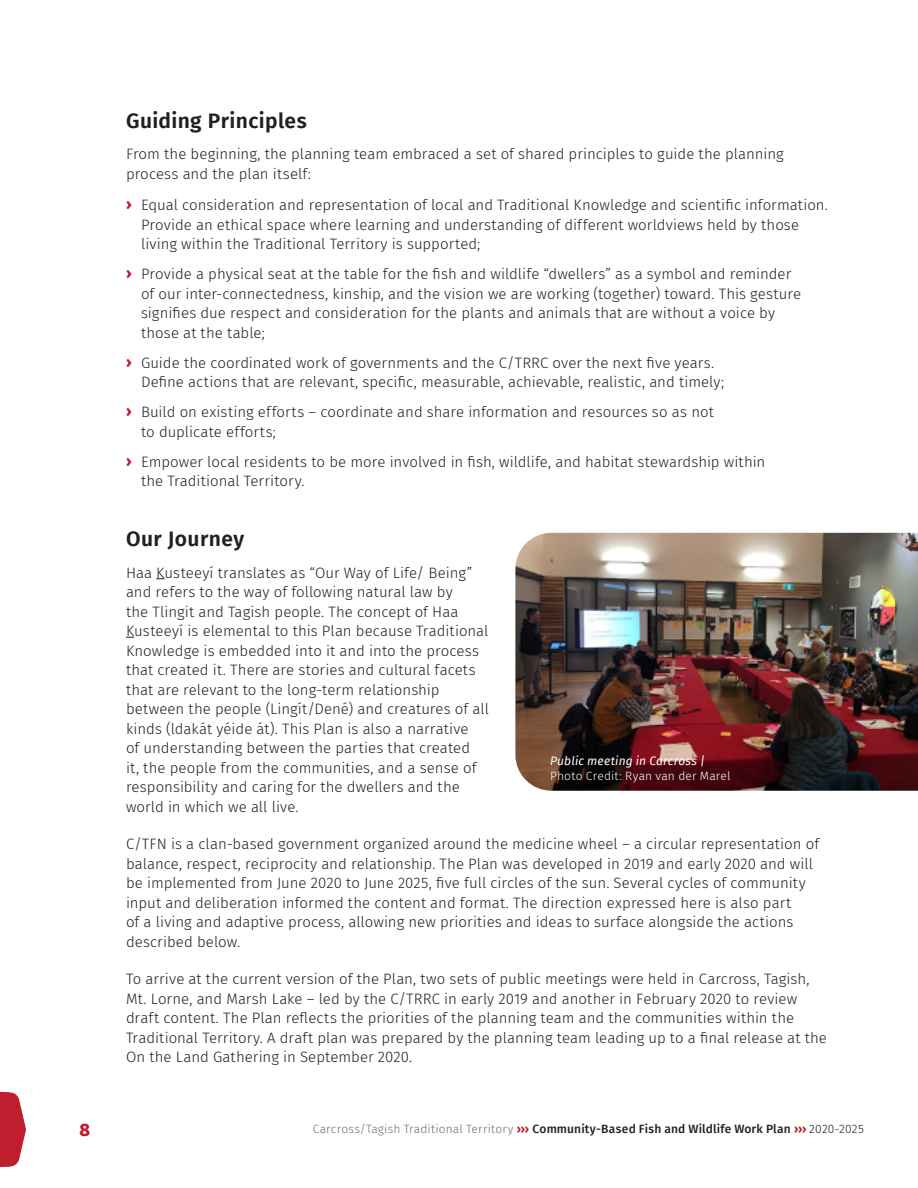
<style>
.page{position:relative;width:918px;height:1188px;background:#fff}
.page>*{position:absolute;margin:0;border:0;box-sizing:border-box;transform-origin:0 0}
.t1{font:600 21px "Fira Sans";letter-spacing:.02em;color:#231f20}
.t2{font:800 18px "Fira Sans";color:#be1e2d}
.Body{font:300 15px/19.5px "Fira Sans";color:#231f20}
.t3{font:500 12px "Fira Sans";letter-spacing:.015em;color:#231f20}
.Photo_Captions{font:300 12px/14.4px "Fira Sans";letter-spacing:.015em;color:#fff}
.s1{font-weight:800;color:#be1e2d}
.s2{font-weight:400;font-style:italic}
.s3{font-weight:300;color:#6d6e71}
.s4{font-weight:700;color:#be1e2d}
.s5{font-weight:300}
</style>
<div class="page">
<img style="left:515px;top:533px;width:403px;height:258px">
<svg style="left:0;top:1092px;width:26px;height:75px"></svg>
<h2 class="t1" style="left:126px;top:103px;width:182px">Guiding Principles</h2>
<p class="Body" style="left:126px;top:144px;width:659px">From the beginning, the planning team embraced a set of shared principles to guide the planning process and the plan itself:</p>
<p class="Body" style="left:141px;top:195px;width:689px;text-indent:-15px"><span class="s1">ࢣ</span> Equal consideration and representation of local and Traditional Knowledge and scientific information.<br>Provide an ethical space where learning and understanding of different worldviews held by those living within the Traditional Territory is supported;</p>
<p class="Body" style="left:141px;top:264px;width:662px;text-indent:-15px"><span class="s1">ࢣ</span> Provide a physical seat at the table for the fish and wildlife “dwellers” as a symbol and reminder of our inter-connectedness, kinship, and the vision we are working (together) toward. This gesture signifies due respect and consideration for the plants and animals that are without a voice by those at the table;</p>
<p class="Body" style="left:141px;top:353px;width:585px;text-indent:-15px"><span class="s1">ࢣ</span> Guide the coordinated work of governments and the C/TRRC over the next five years.<br>Define actions that are relevant, specific, measurable, achievable, realistic, and timely;</p>
<p class="Body" style="left:141px;top:402px;width:574px;text-indent:-15px"><span class="s1">ࢣ</span> Build on existing efforts – coordinate and share information and resources so as not to duplicate efforts;</p>
<p class="Body" style="left:141px;top:452px;width:626px;text-indent:-15px"><span class="s1">ࢣ</span> Empower local residents to be more involved in fish, wildlife, and habitat stewardship within the Traditional Territory.</p>
<h2 class="t1" style="left:126px;top:522px;width:120px">Our Journey</h2>
<p class="Body" style="left:126px;top:563px;width:365px">Haa Kusteeyí translates as “Our Way of Life/ Being” and refers to the way of following natural law by<br>the Tlingit and Tagish people. The concept of Haa Kusteeyí is elemental to this Plan because Traditional Knowledge is embedded into it and into the process that created it. There are stories and cultural facets that are relevant to the long-term relationship between the people (Lingít/Dené) and creatures of all kinds (ldakát yéide át). This Plan is also a narrative<br>of understanding between the parties that created<br>it, the people from the communities, and a sense of responsibility and caring for the dwellers and the world in which we all live.</p>
<p class="Body" style="left:126px;top:834px;width:695px">C/TFN is a clan-based government organized around the medicine wheel – a circular representation of balance, respect, reciprocity and relationship. The Plan was developed in 2019 and early 2020 and will be implemented from June 2020 to June 2025, five full circles of the sun. Several cycles of community input and deliberation informed the content and format. The direction expressed here is also part<br>of a living and adaptive process, allowing new priorities and ideas to surface alongside the actions described below.</p>
<p class="Body" style="left:126px;top:969px;width:702px">To arrive at the current version of the Plan, two sets of public meetings were held in Carcross, Tagish, Mt. Lorne, and Marsh Lake – led by the C/TRRC in early 2019 and another in February 2020 to review draft content. The Plan reflects the priorities of the planning team and the communities within the Traditional Territory. A draft plan was prepared by the planning team leading up to a final release at the On the Land Gathering in September 2020.</p>
<p class="Photo_Captions" style="left:550px;top:754px;width:182px"><span class="s2">Public meeting in Carcross |<br></span>Photo Credit: Ryan van der Marel</p>
<p class="t2" style="left:79px;top:1114px;width:12px">8</p>
<p class="t3" style="left:313px;top:1119px;width:553px"><span class="s3">Carcross/Tagish Traditional Territory</span> <span class="s4">›››</span> Community-Based Fish and Wildlife Work Plan <span class="s4">›››</span> <span class="s5">2020-2025</span></p>
</div>
